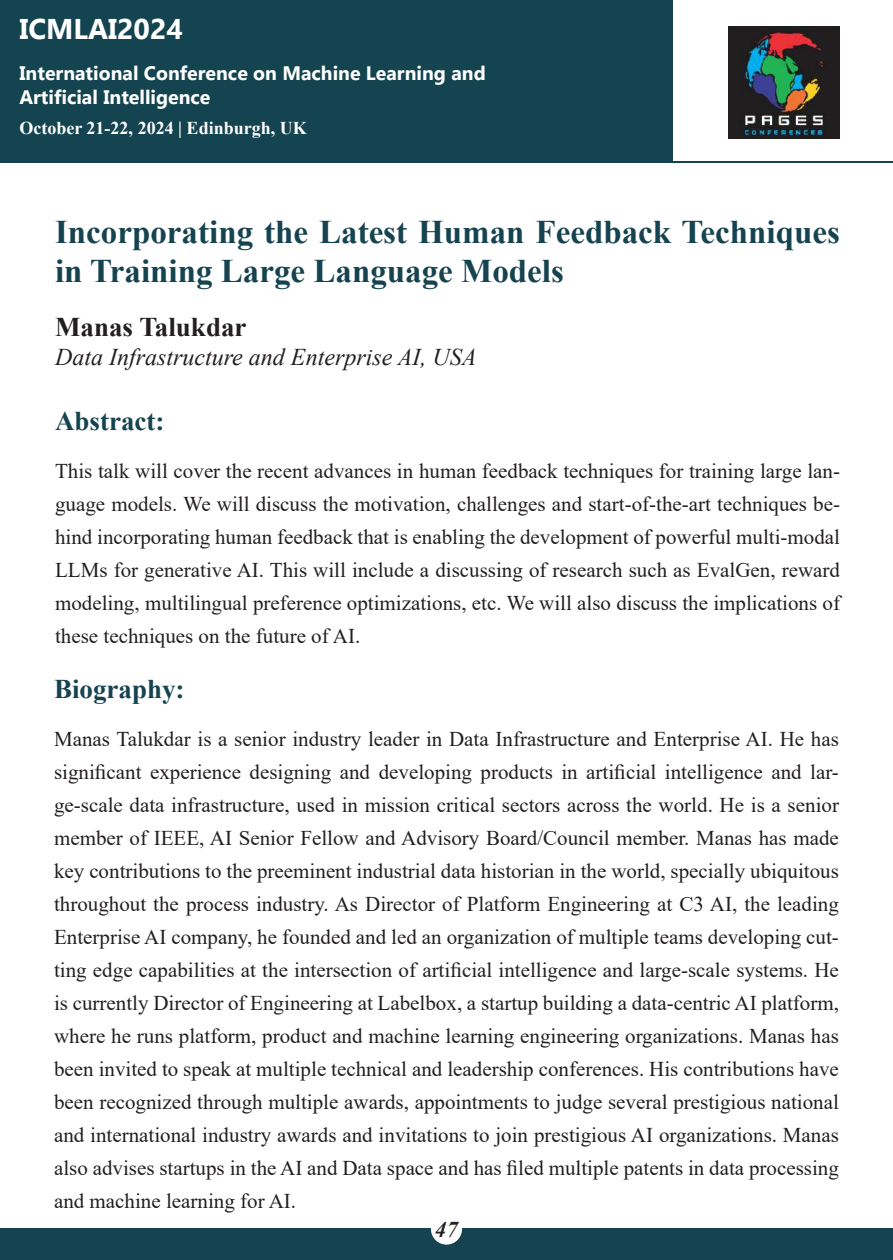
<style>
.page{position:relative;width:893px;height:1260px;background:#fff}
.page>*{position:absolute;margin:0;border:0;box-sizing:border-box;transform-origin:0 0}
.t1{font:700 33px/39.6px "Times New Roman";color:#15434f}
.t2{font:700 28.5px "Gadugi";color:#fff}
.t3{font:700 27px "Times New Roman";color:#15434f}
.t4{font:700 27px "Times New Roman";color:#231f20}
.t5{font:italic 24px "Times New Roman";color:#231f20}
.t6{font:italic 700 22.5px "Times New Roman";color:#231f20}
.t7{font:21px/33px "Times New Roman";color:#231f20;text-align:justify}
.t8{font:700 19.5px/24px "Gadugi";color:#fff}
.t9{font:700 18px "Times New Roman";color:#fff}
</style>
<div class="page">
<div style="left:0;top:1229px;width:892px;height:31px;background:#15434f"></div>
<div style="left:431px;top:1214px;width:31px;height:31px;background:#fff;border-radius:50%"></div>
<div style="left:1px;top:0;width:801px;height:163px;background:#144450"></div>
<div style="left:673px;top:0;width:219px;height:163px;background:#fff"></div>
<img style="left:728px;top:27px;width:111px;height:111px">
<hr style="left:644px;top:161px;width:248px;height:2px;background:#15434f">
<h2 class="t2" style="left:19px;top:11px;width:165px">ICMLAI2024</h2>
<p class="t8" style="left:19px;top:61px;width:468px">International Conference on Machine Learning and<br>Artificial Intelligence</p>
<p class="t9" style="left:19px;top:115px;width:289px">October 21-22, 2024 | Edinburgh, UK</p>
<h1 class="t1" style="left:55px;top:211px;width:786px">Incorporating the Latest Human Feedback Techniques in Training Large Language Models</h1>
<p class="t4" style="left:55px;top:308px;width:193px">Manas Talukdar</p>
<p class="t5" style="left:55px;top:341px;width:423px">Data Infrastructure and Enterprise AI, USA</p>
<p class="t3" style="left:55px;top:401px;width:111px">Abstract:</p>
<p class="t7" style="left:55px;top:454px;width:786px">This talk will cover the recent advances in human feedback techniques for training large lan&shy;guage models. We will discuss the motivation, challenges and start-of-the-art techniques be&shy;hind incorporating human feedback that is enabling the development of powerful multi-modal LLMs for generative AI. This will include a discussing of research such as EvalGen, reward modeling, multilingual preference optimizations, etc. We will also discuss the implications of these techniques on the future of AI.</p>
<p class="t3" style="left:54px;top:669px;width:132px">Biography:</p>
<p class="t7" style="left:54px;top:722px;width:786px">Manas Talukdar is a senior industry leader in Data Infrastructure and Enterprise AI. He has significant experience designing and developing products in artificial intelligence and lar&shy;ge-scale data infrastructure, used in mission critical sectors across the world. He is a senior member of IEEE, AI Senior Fellow and Advisory Board/Council member. Manas has made key contributions to the preeminent industrial data historian in the world, specially ubiquitous throughout the process industry. As Director of Platform Engineering at C3 AI, the leading Enterprise AI company, he founded and led an organization of multiple teams developing cut&shy;ting edge capabilities at the intersection of artificial intelligence and large-scale systems. He is currently Director of Engineering at Labelbox, a startup building a data-centric AI platform, where he runs platform, product and machine learning engineering organizations. Manas has been invited to speak at multiple technical and leadership conferences. His contributions have been recognized through multiple awards, appointments to judge several prestigious national and international industry awards and invitations to join prestigious AI organizations. Manas also advises startups in the AI and Data space and has filed multiple patents in data processing and machine learning for AI.</p>
<p class="t6" style="left:435px;top:1214px;width:24px">47</p>
</div>
